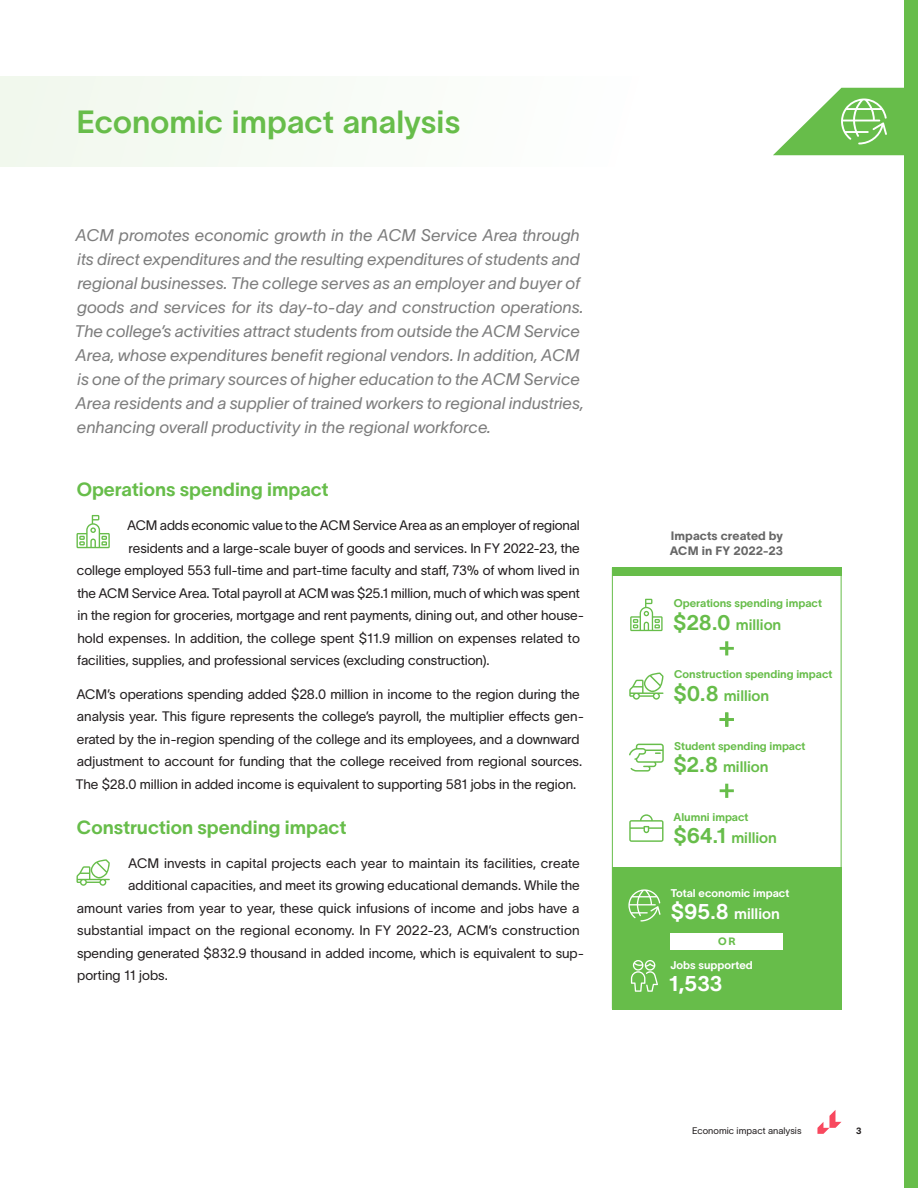
<style>
.page{position:relative;width:918px;height:1188px;background:#fff}
.page>*{position:absolute;margin:0;border:0;box-sizing:border-box;transform-origin:0 0}
.t1{font:31.5px "TWK Lausanne 600";color:#67bd4a}
.t2{font:21px "TWK Lausanne 700";color:#fff}
.t3{font:18.75px "TWK Lausanne 700";color:#67bd4a}
.t4{font:italic 16.5px/24px "TWK Lausanne 300";color:#7d7d7d}
.t5{font:15px "TWK Lausanne 600";letter-spacing:-.005em;color:#67bd4a}
.t6{font:15px "TWK Lausanne 600";color:#fff}
.t7{font:13.5px/22.5px "TWK Lausanne 300";letter-spacing:-.005em;color:#231f20}
.t8{font:12px/15px "TWK Lausanne 800";letter-spacing:.005em;color:#676767}
.t9{font:10.95px "TWK Lausanne 700";color:#67bd4a}
.t10{font:10.95px "TWK Lausanne 700";color:#fff}
.t11{font:10.5px "TWK Lausanne 800";color:#67bd4a}
.t12{font:9.3px "TWK Lausanne 300";letter-spacing:.005em;color:#231f20}
.t13{font:9px "TWK Lausanne 800";color:#231f20}
.s1{font-family:"TWK Lausanne 700";font-size:21px}
</style>
<div class="page">
<svg style="left:817px;top:1110px;width:24px;height:24px"></svg>
<div style="left:0;top:77px;width:918px;height:89px;background:#f9fcf8"></div>
<div style="left:904px;top:0;width:14px;height:1188px;background:#67bd4a"></div>
<div style="left:612px;top:568px;width:230px;height:440px;background:#fff;border:1px solid #67bd4a"></div>
<div style="left:612px;top:567px;width:230px;height:9px;background:#67bd4a"></div>
<svg style="left:773px;top:88px;width:131px;height:67px"></svg>
<svg style="left:76px;top:515px;width:34px;height:33px"></svg>
<svg style="left:76px;top:859px;width:34px;height:27px"></svg>
<svg style="left:630px;top:599px;width:33px;height:32px"></svg>
<svg style="left:629px;top:814px;width:35px;height:28px"></svg>
<svg style="left:629px;top:744px;width:35px;height:28px"></svg>
<svg style="left:629px;top:673px;width:35px;height:27px"></svg>
<svg style="left:720px;top:641px;width:14px;height:14px"></svg>
<svg style="left:720px;top:712px;width:14px;height:15px"></svg>
<svg style="left:720px;top:784px;width:14px;height:14px"></svg>
<div style="left:612px;top:867px;width:230px;height:142px;background:#67bd4a"></div>
<div style="left:670px;top:933px;width:113px;height:17px;background:#fff"></div>
<svg style="left:628px;top:889px;width:33px;height:33px"></svg>
<svg style="left:631px;top:960px;width:27px;height:32px"></svg>
<h1 class="t1" style="left:76px;top:99px;width:385px">Economic impact analysis</h1>
<p class="t4" style="left:75px;top:222px;width:510px">ACM promotes economic growth in the ACM Service Area through its direct expenditures and the resulting expenditures of students and regional businesses. The college serves as an employer and buyer of goods and services for its day-to-day and construction operations.<br>The college’s activities attract students from outside the ACM Service Area, whose expenditures beneft regional vendors. In addition, ACM</p>
<p class="t4" style="left:76px;top:366px;width:510px">is one of the primary sources of higher education to the ACM Service<br>Area residents and a supplier of trained workers to regional industries, enhancing overall productivity in the regional workforce.</p>
<p class="t3" style="left:77px;top:477px;width:253px">Operations spending impact</p>
<p class="t7" style="left:127px;top:513px;width:454px">ACM adds economic value to the ACM Service Area as an employer of regional</p>
<p class="t7" style="left:77px;top:536px;width:509px;text-indent:52px">residents and a large-scale buyer of goods and services. In FY 2022-23, the college employed 553 full-time and part-time faculty and staf, 73% of whom lived in the ACM Service Area. Total payroll at ACM was $25.1 million, much of which was spent in the region for groceries, mortgage and rent payments, dining out, and other house&shy;hold expenses. In addition, the college spent $11.9 million on expenses related to facilities, supplies, and professional services (excluding construction).</p>
<p class="t7" style="left:76px;top:682px;width:510px">ACM’s operations spending added $28.0 million in income to the region during the analysis year. This fgure represents the college’s payroll, the multiplier efects gen&shy;erated by the in-region spending of the college and its employees, and a downward adjustment to account for funding that the college received from regional sources.<br>The $28.0 million in added income is equivalent to supporting 581 jobs in the region.</p>
<p class="t3" style="left:77px;top:814px;width:271px">Construction spending impact</p>
<p class="t7" style="left:128px;top:851px;width:453px">ACM invests in capital projects each year to maintain its facilities, create</p>
<p class="t7" style="left:77px;top:873px;width:509px;text-indent:51px">additional capacities, and meet its growing educational demands. While the amount varies from year to year, these quick infusions of income and jobs have a substantial impact on the regional economy. In FY 2022-23, ACM’s construction spending generated $832.9 thousand in added income, which is equivalent to sup&shy;porting 11 jobs.</p>
<p class="t8" style="left:670px;top:528px;width:115px">Impacts created by<br>ACM in FY 2022-23</p>
<p class="t9" style="left:674px;top:596px;width:150px">Operations spending impact</p>
<p class="t5" style="left:673px;top:614px;width:110px"><span class="s1">$28.0</span> million</p>
<p class="t9" style="left:674px;top:667px;width:160px">Construction spending impact</p>
<p class="t5" style="left:673px;top:685px;width:97px"><span class="s1">$0.8</span> million</p>
<p class="t9" style="left:674px;top:738px;width:133px">Student spending impact</p>
<p class="t5" style="left:673px;top:756px;width:97px"><span class="s1">$2.8</span> million</p>
<p class="t9" style="left:673px;top:809px;width:77px">Alumni impact</p>
<p class="t5" style="left:673px;top:827px;width:105px"><span class="s1">$64.1</span> million</p>
<p class="t10" style="left:671px;top:885px;width:120px">Total economic impact</p>
<p class="t6" style="left:671px;top:904px;width:111px"><span class="s1">$95.8</span> million</p>
<p class="t10" style="left:671px;top:957px;width:84px">Jobs supported</p>
<p class="t2" style="left:669px;top:969px;width:55px">1,533</p>
<p class="t11" style="left:718px;top:934px;width:19px">OR</p>
<p class="t12" style="left:692px;top:1124px;width:111px">Economic impact analysis</p>
<p class="t13" style="left:856px;top:1124px;width:7px">3</p>
</div>
